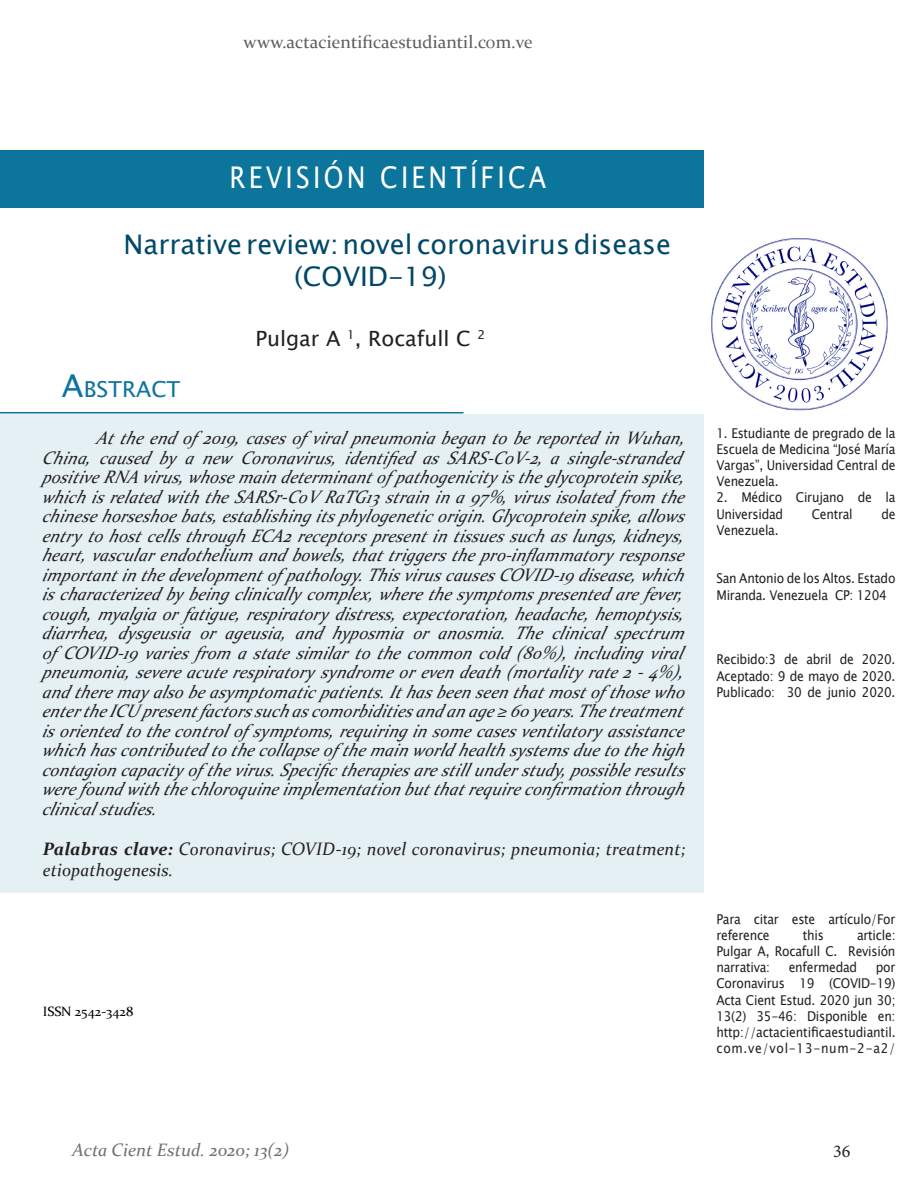
<style>
.page{position:relative;width:918px;height:1188px;background:#fff}
.page>*{position:absolute;margin:0;border:0;box-sizing:border-box;transform-origin:0 0}
.t1{font:30px "Lucida Sans Unicode";letter-spacing:.13em;color:#fff;scale:.85 1}
.t2{font:27px/32.4px "Lucida Sans Unicode";color:#004869}
.t3{font:22.05px "Lucida Sans Unicode";color:#0b759b}
.t4{font:21px "Lucida Sans Unicode";color:#231f20}
.t5{font:italic 18px/19.5px "Constantia";letter-spacing:.01em;color:#231f20;scale:.95 1}
.t6{font:italic 18px/21px "Constantia";letter-spacing:.01em;color:#231f20;scale:.96 1}
.t7{font:18px "Constantia";color:#5f5f62}
.t8{font:italic 18px "Constantia";color:#6f7073}
.t9{font:18px "Minion Pro";color:#231f20}
.t10{font:13.5px/16.2px "Lucida Sans Unicode";letter-spacing:-.02em;color:#231f20;scale:.9 1}
.t11{font:13.5px "Constantia";color:#000}
.s1{font-size:31.5px}
.s2{font-weight:700}
</style>
<div class="page">
<div style="left:0;top:414px;width:703px;height:479px;background:#e4f0f4"></div>
<div style="left:0;top:150px;width:704px;height:58px;background:#0b759b"></div>
<hr style="left:0;top:412px;width:464px;height:1px;background:#0b759b">
<img style="left:711px;top:238px;width:176px;height:173px">
<p class="t7" style="left:244px;top:29px;width:291px">www.actacientificaestudiantil.com.ve</p>
<p class="t1" style="left:229px;top:154px;width:375px">REVISIÓN CIENTÍFICA</p>
<p class="t2" style="left:294px;top:228px;width:379px;text-indent:-171px">Narrative review: novel coronavirus disease (COVID-19)</p>
<p class="t3" style="left:62px;top:372px;width:120px"><span class="s1">A</span>BSTRACT</p>
<p class="t4" style="left:255px;top:322px;width:231px">Pulgar A <sup>1</sup>, Rocafull C <sup>2</sup></p>
<p class="t5" style="left:42px;top:427px;width:684px;text-indent:54px">Attheendof2019,casesofviralp neumoniabeg antoberep ortedinWuhan, China, caused by a new Coronavirus, identified as SARS-CoV-2, a single-stranded p ositiveRNA virus,whosemaindeterminantofp athog enicity istheg lycop roteinsp ike, whichisrelatedwiththeSARSr-CoV RaTG13 strainina97%,virusisolatedfrom the chinesehorseshoebats,establishing itsp hylog eneticorig in.Glycop roteinsp ike,allows entry to host cells through ECA2 recep tors p resent in tissues such as lungs, kidneys, heart, vascular endothelium and bowels, that triggers the pro-inflammatory response imp ortantinthedevelop mentofp athology.ThisviruscausesCOVID-19disease,which is characterized by being clinically comp lex, where the symp toms p resented are fever, coug h, myalg ia or fatig ue, resp iratory distress, exp ectoration, headache, hemop tysis, diarrhea, dysgeusia or ageusia, and hyposmia or anosmia. The clinical spectrum of COVID-19 varies from a state similar to the common cold (80%), including viral pneumonia, severe acute respiratory syndrome or even death (mortality rate 2 - 4%), andtheremay alsobeasymp tomaticpatients.Ithasbeenseenthatmostofthosewho enter the ICU present factors such as comorbidities and an age ≥ 60 years. The treatment is oriented to the control ofsymp toms, requiring in some cases ventilatory assistance whichhascontributedtothecollapseofthemainworldhealthsystemsduetothehig h contag ioncap acity ofthevirus.Sp ecifictherap iesarestillunderstudy,p ossibleresults werefoundwiththechloroquineimp lementationbutthatrequireconfirmationthroug h clinicalstudies.</p>
<p class="t6" style="left:43px;top:838px;width:671px"><span class="s2">Palabras clave:</span> Coronavirus; COVID-19; novel coronavirus; pneumonia; treatment; etiopathogenesis.</p>
<p class="t11" style="left:43px;top:1002px;width:92px">ISSN 2542-3428</p>
<p class="t10" style="left:716px;top:425px;width:200px;text-align:justify">1. Estudiante de pregrado de la Escuela de Medicina “José María Vargas”, Universidad Central de Venezuela.</p>
<p class="t10" style="left:716px;top:490px;width:200px">2. Médico Cirujano de la<br>Universidad</p>
<p class="t10" style="left:812px;top:506px;width:47px">Central</p>
<p class="t10" style="left:881px;top:506px;width:17px">de</p>
<p class="t10" style="left:716px;top:522px;width:71px">Venezuela.</p>
<p class="t10" style="left:716px;top:571px;width:200px">San Antonio de los Altos. Estado<br>Miranda. Venezuela CP: 1204</p>
<p class="t10" style="left:716px;top:652px;width:200px">Recibido:3 de abril de 2020.<br>Aceptado: 9 de mayo de 2020.</p>
<p class="t10" style="left:716px;top:684px;width:200px">Publicado: 30 de junio 2020.</p>
<p class="t10" style="left:716px;top:911px;width:200px">Para citar este artículo/For</p>
<p class="t10" style="left:716px;top:927px;width:61px">reference</p>
<p class="t10" style="left:803px;top:927px;width:25px">this</p>
<p class="t10" style="left:857px;top:927px;width:44px">article:</p>
<p class="t10" style="left:716px;top:943px;width:200px">Pulgar A, Rocafull C. Revisión narrativa:</p>
<p class="t10" style="left:789px;top:959px;width:78px">enfermedad</p>
<p class="t10" style="left:716px;top:959px;width:201px;text-align:justify;text-indent:159px">por Coronavirus 19 (COVID-19)<br>Acta Cient Estud. 2020 jun 30; 13(2) 35-46: Disponible en: http://actacientificaestudiantil. com.ve/vol-13-num-2-a2/</p>
<p class="t8" style="left:72px;top:1138px;width:219px">Acta Cient Estud. 2020; 13(2)</p>
<p class="t9" style="left:833px;top:1139px;width:19px">36</p>
</div>
